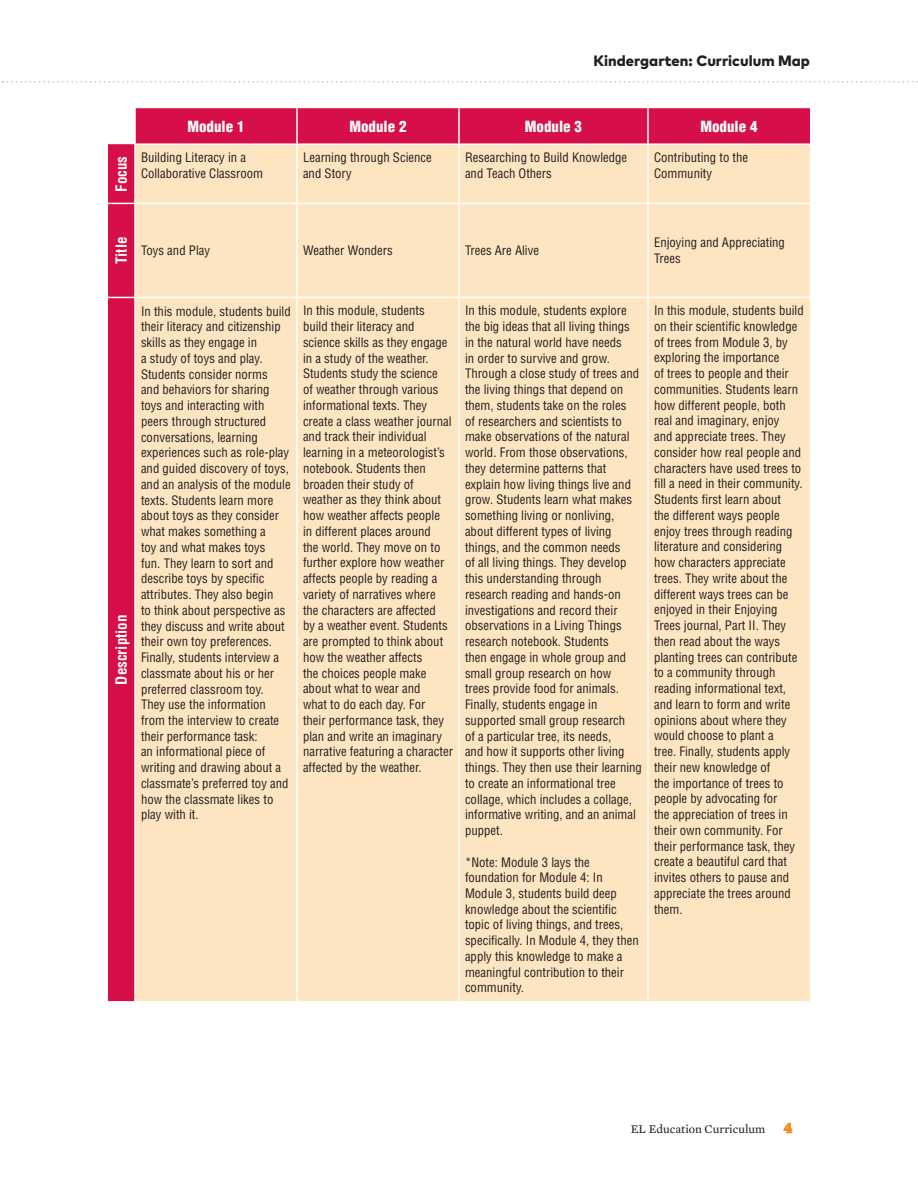
<style>
.page{position:relative;width:918px;height:1188px;background:#fff}
.page>*{position:absolute;margin:0;border:0;box-sizing:border-box;transform-origin:0 0}
.t1{font:900 condensed 15px "Helvetica LT Std";color:#fff}
.t2{font:800 15px "Mark Pro";color:#231f20}
.t3{font:700 condensed 15px "Helvetica LT Std";color:#fff}
.t4{font:condensed 12.75px/15.8px "Helvetica LT Std";color:#231f20}
.t5{font:12px "Mercury Text G2";color:#231f20}
.s1{font-weight:700;font-size:15px;color:#f68b1f}
</style>
<div class="page">
<svg style="left:3px;top:81px;width:915px;height:1px"></svg>
<div style="left:108px;top:108px;width:702px;height:893px;background:#d60f48"></div>
<div style="left:136px;top:145px;width:674px;height:856px;background:#fee5c1"></div>
<hr style="left:134px;top:108px;width:2px;height:35px;background:#fff">
<hr style="left:296px;top:108px;width:2px;height:35px;background:#fff">
<hr style="left:458px;top:108px;width:2px;height:35px;background:#fff">
<hr style="left:647px;top:108px;width:2px;height:35px;background:#fff">
<hr style="left:134px;top:143px;width:163px;height:2px;background:#fff">
<hr style="left:134px;top:145px;width:2px;height:58px;background:#fff">
<hr style="left:297px;top:143px;width:162px;height:2px;background:#fff">
<hr style="left:296px;top:145px;width:2px;height:58px;background:#fff">
<hr style="left:459px;top:143px;width:189px;height:2px;background:#fff">
<hr style="left:458px;top:145px;width:2px;height:58px;background:#fff">
<hr style="left:648px;top:143px;width:162px;height:2px;background:#fff">
<hr style="left:647px;top:145px;width:2px;height:58px;background:#fff">
<svg style="left:108px;top:203px;width:27px;height:1px"></svg>
<hr style="left:135px;top:203px;width:162px;height:1px;background:#fff">
<hr style="left:134px;top:204px;width:2px;height:93px;background:#fff">
<hr style="left:297px;top:203px;width:162px;height:1px;background:#fff">
<hr style="left:296px;top:204px;width:2px;height:93px;background:#fff">
<hr style="left:459px;top:203px;width:189px;height:1px;background:#fff">
<hr style="left:458px;top:204px;width:2px;height:93px;background:#fff">
<hr style="left:648px;top:203px;width:162px;height:1px;background:#fff">
<hr style="left:647px;top:204px;width:2px;height:93px;background:#fff">
<svg style="left:108px;top:297px;width:27px;height:1px"></svg>
<hr style="left:135px;top:297px;width:162px;height:1px;background:#fff">
<hr style="left:134px;top:298px;width:2px;height:703px;background:#fff">
<hr style="left:297px;top:297px;width:162px;height:1px;background:#fff">
<hr style="left:296px;top:298px;width:2px;height:703px;background:#fff">
<hr style="left:459px;top:297px;width:189px;height:1px;background:#fff">
<hr style="left:458px;top:298px;width:2px;height:703px;background:#fff">
<hr style="left:648px;top:297px;width:162px;height:1px;background:#fff">
<hr style="left:647px;top:298px;width:2px;height:703px;background:#fff">
<p class="t2" style="left:594px;top:49px;width:218px">Kindergarten: Curriculum Map</p>
<p class="t1" style="left:187px;top:117px;width:59px">Module 1</p>
<p class="t1" style="left:349px;top:117px;width:59px">Module 2</p>
<p class="t1" style="left:525px;top:117px;width:59px">Module 3</p>
<p class="t1" style="left:700px;top:117px;width:59px">Module 4</p>
<p class="t3" style="left:112px;top:192px;width:37px;rotate:-90deg">Focus</p>
<p class="t4" style="left:141px;top:150px;width:124px">Building Literacy in a<br>Collaborative Classroom</p>
<p class="t4" style="left:303px;top:150px;width:130px">Learning through Science and Story</p>
<p class="t4" style="left:465px;top:150px;width:164px">Researching to Build Knowledge and Teach Others</p>
<p class="t4" style="left:654px;top:150px;width:96px">Contributing to the<br>Community</p>
<p class="t3" style="left:112px;top:264px;width:29px;rotate:-90deg">Title</p>
<p class="t4" style="left:141px;top:242px;width:71px">Toys and Play</p>
<p class="t4" style="left:303px;top:242px;width:91px">Weather Wonders</p>
<p class="t4" style="left:465px;top:242px;width:76px">Trees Are Alive</p>
<p class="t4" style="left:654px;top:235px;width:133px">Enjoying and Appreciating<br>Trees</p>
<p class="t3" style="left:112px;top:685px;width:71px;rotate:-90deg">Description</p>
<p class="t4" style="left:141px;top:303px;width:151px">In this module, students build their literacy and citizenship skills as they engage in<br>a study of toys and play.<br>Students consider norms<br>and behaviors for sharing toys and interacting with peers through structured conversations, learning experiences such as role-play and guided discovery of toys, and an analysis of the module texts. Students learn more about toys as they consider what makes something a<br>toy and what makes toys<br>fun. They learn to sort and describe toys by specific attributes. They also begin<br>to think about perspective as they discuss and write about their own toy preferences.<br>Finally, students interview a classmate about his or her preferred classroom toy.<br>They use the information from the interview to create their performance task:<br>an informational piece of writing and drawing about a classmate’s preferred toy and how the classmate likes to play with it.</p>
<p class="t4" style="left:303px;top:303px;width:152px">In this module, students<br>build their literacy and science skills as they engage in a study of the weather.<br>Students study the science<br>of weather through various informational texts. They create a class weather journal and track their individual learning in a meteorologist’s notebook. Students then broaden their study of weather as they think about how weather affects people<br>in different places around<br>the world. They move on to further explore how weather affects people by reading a variety of narratives where the characters are affected<br>by a weather event. Students are prompted to think about how the weather affects<br>the choices people make about what to wear and<br>what to do each day. For<br>their performance task, they plan and write an imaginary narrative featuring a character affected by the weather.</p>
<p class="t4" style="left:465px;top:303px;width:179px">In this module, students explore the big ideas that all living things in the natural world have needs<br>in order to survive and grow.<br>Through a close study of trees and the living things that depend on them, students take on the roles<br>of researchers and scientists to make observations of the natural world. From those observations, they determine patterns that explain how living things live and grow. Students learn what makes something living or nonliving, about different types of living things, and the common needs<br>of all living things. They develop this understanding through research reading and hands-on investigations and record their observations in a Living Things research notebook. Students<br>then engage in whole group and small group research on how<br>trees provide food for animals.<br>Finally, students engage in supported small group research<br>of a particular tree, its needs,<br>and how it supports other living things. They then use their learning to create an informational tree collage, which includes a collage, informative writing, and an animal puppet.</p>
<p class="t4" style="left:465px;top:854px;width:175px">*Note: Module 3 lays the foundation for Module 4: In<br>Module 3, students build deep knowledge about the scientific topic of living things, and trees, specifically. In Module 4, they then apply this knowledge to make a meaningful contribution to their community.</p>
<p class="t4" style="left:654px;top:303px;width:151px">In this module, students build on their scientific knowledge of trees from Module 3, by exploring the importance<br>of trees to people and their communities. Students learn how different people, both real and imaginary, enjoy<br>and appreciate trees. They consider how real people and characters have used trees to fill a need in their community.<br>Students first learn about<br>the different ways people enjoy trees through reading literature and considering how characters appreciate trees. They write about the different ways trees can be enjoyed in their Enjoying<br>Trees journal, Part II. They then read about the ways planting trees can contribute to a community through reading informational text, and learn to form and write opinions about where they would choose to plant a<br>tree. Finally, students apply their new knowledge of<br>the importance of trees to people by advocating for<br>the appreciation of trees in their own community. For their performance task, they create a beautiful card that invites others to pause and appreciate the trees around them.</p>
<p class="t5" style="left:631px;top:1120px;width:163px">EL Education Curriculum <span class="s1">4</span></p>
</div>
